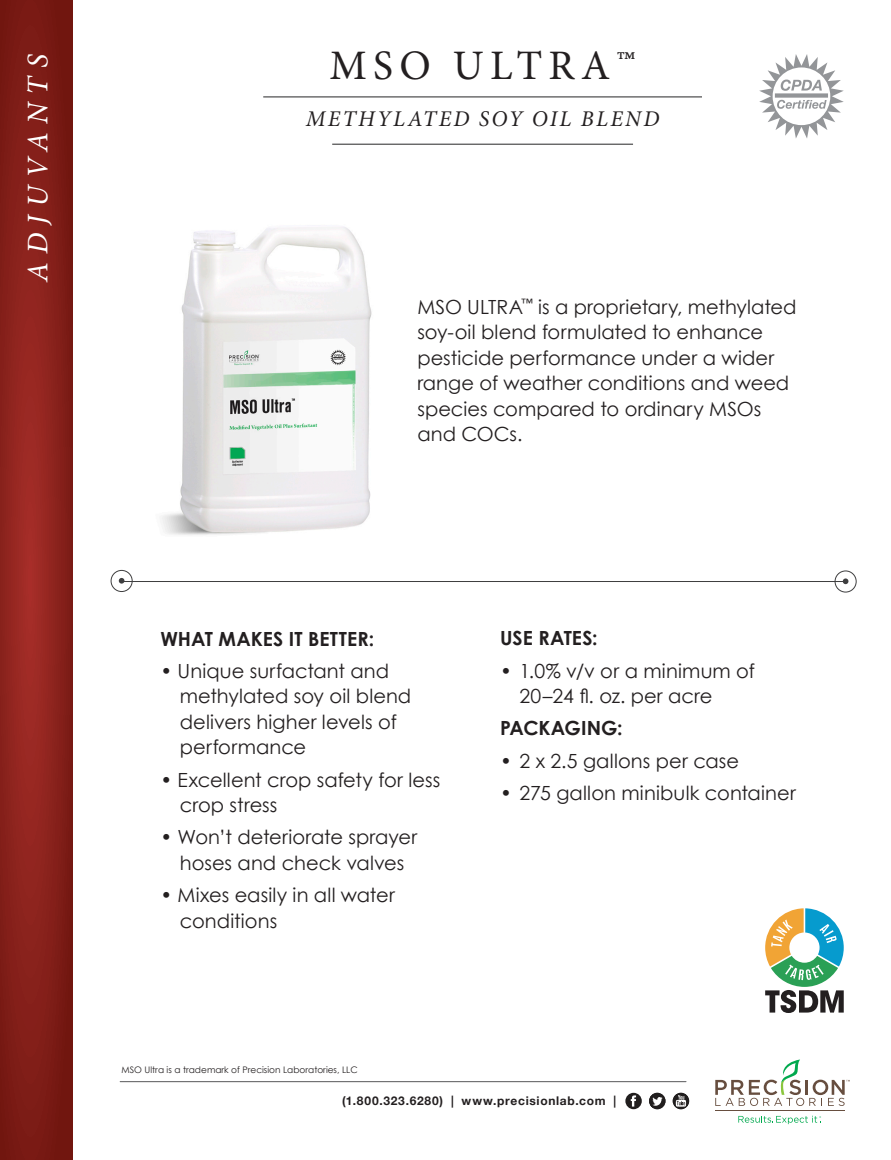
<style>
.page{position:relative;width:891px;height:1160px;background:#fff}
.page>*{position:absolute;margin:0;border:0;box-sizing:border-box;transform-origin:0 0}
.t1{font:42px "Minion Pro";letter-spacing:.15em;color:#231f20}
.t2{font:italic 30px "Minion Pro";color:#fff}
.t3{font:italic 22.5px "Minion Pro";letter-spacing:.1em;color:#231f20}
.t4{font:19.5px/25.5px "Century Gothic";letter-spacing:.005em;color:#231f20}
.t5{font:700 19.5px "Century Gothic";color:#231f20}
.t6{font:700 12px "Helvetica Neue";letter-spacing:.06em;color:#231f20}
.t7{font:9px "Century Gothic";color:#231f20}
</style>
<div class="page">
<svg style="left:0;top:0;width:73px;height:1160px;background:#86201a"></svg>
<hr style="left:332px;top:144px;width:301px;height:1px;background:#3e3e3f">
<hr style="left:263px;top:96px;width:439px;height:1px;background:#3e3e3f">
<svg style="left:843px;top:578px;width:5px;height:6px"></svg>
<div style="left:835px;top:571px;width:22px;height:21px;border:1px solid #3e3e3f;border-radius:50%"></div>
<svg style="left:119px;top:578px;width:5px;height:6px"></svg>
<div style="left:111px;top:570px;width:22px;height:22px;border:1px solid #3e3e3f;border-radius:50%"></div>
<hr style="left:122px;top:581px;width:723px;height:1px;background:#3e3e3f">
<svg style="left:759px;top:54px;width:85px;height:84px"></svg>
<div style="left:775px;top:93px;width:53px;height:5px;background:#939598"></div>
<img style="left:161px;top:226px;width:211px;height:309px">
<hr style="left:120px;top:1081px;width:566px;height:1px;background:#57585a">
<svg style="left:738px;top:1116px;width:83px;height:8px"></svg>
<hr style="left:715px;top:1111px;width:130px;height:1px;background:#674e3f">
<svg style="left:715px;top:1059px;width:135px;height:47px"></svg>
<div style="left:625px;top:1093px;width:17px;height:16px;background:#211e1e;border-radius:50%"></div>
<svg style="left:631px;top:1095px;width:5px;height:12px"></svg>
<div style="left:649px;top:1093px;width:16px;height:16px;background:#211e1e;border-radius:50%"></div>
<svg style="left:652px;top:1097px;width:11px;height:9px"></svg>
<div style="left:673px;top:1093px;width:16px;height:16px;background:#211e1e;border-radius:50%"></div>
<svg style="left:676px;top:1095px;width:10px;height:12px"></svg>
<svg style="left:765px;top:908px;width:79px;height:105px"></svg>
<p class="t2" style="left:18px;top:282px;width:229px;rotate:-90deg">ADJUVANTS</p>
<p class="t1" style="left:330px;top:37px;width:308px">MSO ULTRA™</p>
<p class="t3" style="left:306px;top:103px;width:355px">METHYLATED SOY OIL BLEND</p>
<p class="t4" style="left:417px;top:294px;width:381px">MSO ULTRA<sup>™</sup> is a proprietary, methylated soy-oil blend formulated to enhance pesticide performance under a wider range of weather conditions and weed species compared to ordinary MSOs and COCs.</p>
<p class="t5" style="left:160px;top:626px;width:215px">WHAT MAKES IT BETTER:</p>
<p class="t4" style="left:180px;top:658px;width:233px;text-indent:-20px">• Unique surfactant and methylated soy oil blend delivers higher levels of performance</p>
<p class="t4" style="left:180px;top:766px;width:262px;text-indent:-20px">• Excellent crop safety for less crop stress</p>
<p class="t4" style="left:160px;top:824px;width:258px;text-align:center">• Won’t deteriorate sprayer hoses and check valves</p>
<p class="t4" style="left:180px;top:882px;width:217px;text-indent:-20px">• Mixes easily in all water conditions</p>
<p class="t5" style="left:500px;top:626px;width:99px">USE RATES:</p>
<p class="t4" style="left:520px;top:657px;width:237px;text-indent:-20px">• 1.0% v/v or a minimum of<br>20–24 fl. oz. per acre</p>
<p class="t5" style="left:500px;top:716px;width:124px">PACKAGING:</p>
<p class="t4" style="left:500px;top:747px;width:241px">• 2 x 2.5 gallons per case</p>
<p class="t4" style="left:500px;top:780px;width:297px">• 275 gallon minibulk container</p>
<p class="t7" style="left:122px;top:1064px;width:238px">MSO Ultra is a trademark of Precision Laboratories, LLC</p>
<p class="t6" style="left:342px;top:1091px;width:276px">(1.800.323.6280) | www.precisionlab.com |</p>
</div>
